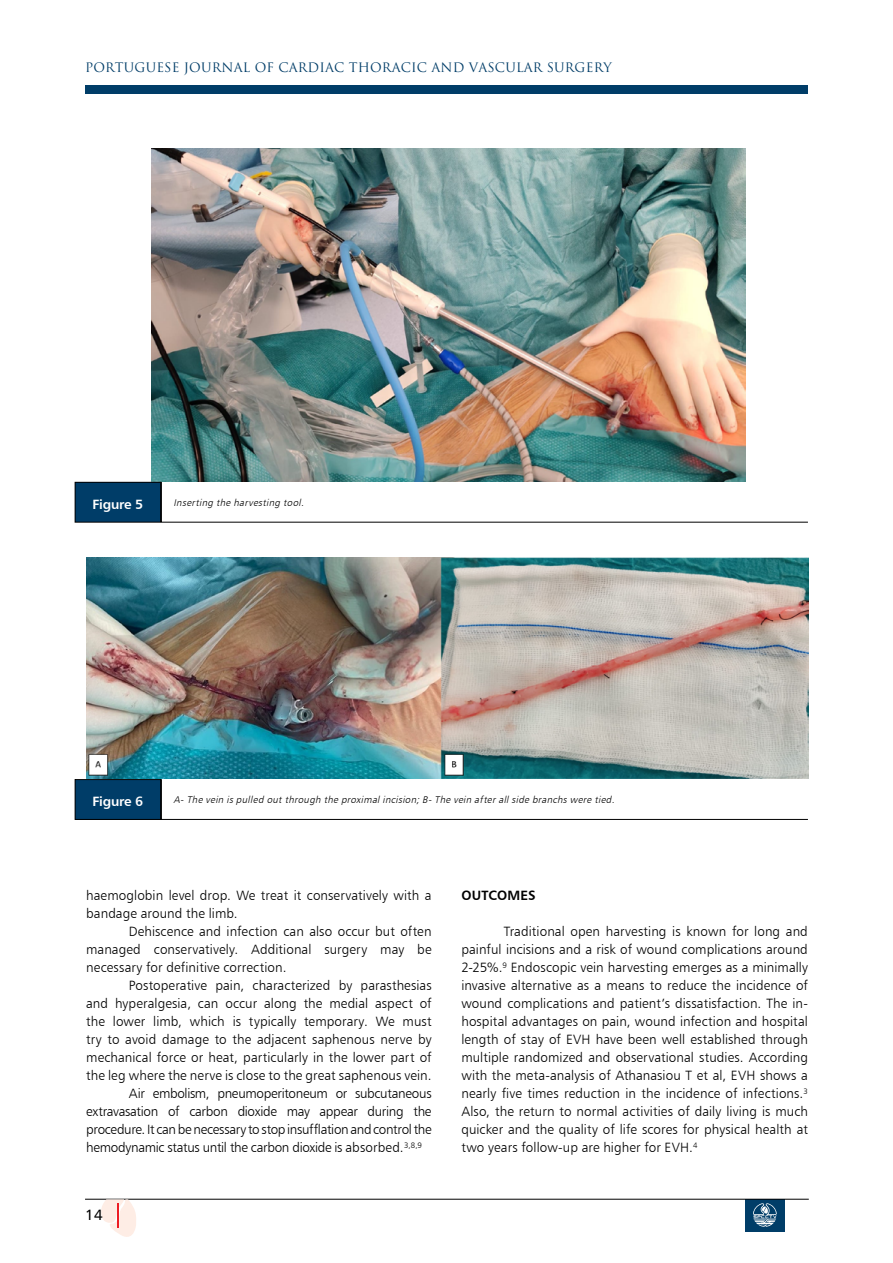
<style>
.page{position:relative;width:893px;height:1263px;background:#fff}
.page>*{position:absolute;margin:0;border:0;box-sizing:border-box;transform-origin:0 0}
.t1{font:15px "Humanist 777 BT Roman B";color:#000}
.t2{font:13.5px/18px "Humanist 777 BT Light B";letter-spacing:.005em;color:#000;text-align:justify}
.t3{font:13.5px "Humanist 777 BT Light B";letter-spacing:-.025em;color:#000}
.t4{font:13.5px "Humanist 777 BT Light B";letter-spacing:-.02em;color:#000}
.t5{font:13.5px "Humanist 777 BT Bold B";letter-spacing:-.02em;color:#fff}
.t6{font:13.5px "Humanist 777 BT Bold B";letter-spacing:.015em;color:#000}
.t7{font:12.75px "Trajan Pro 3";letter-spacing:.01em;color:#003d68}
.t8{font:italic 9.75px "Humanist 777 BT Light B";color:#000}
</style>
<div class="page">
<div style="left:745px;top:1199px;width:40px;height:33px;background:#003d68"></div>
<svg style="left:753px;top:1203px;width:24px;height:24px"></svg>
<hr style="left:85px;top:1199px;width:724px;height:1px;background:#000">
<div style="left:85px;top:85px;width:723px;height:8px;background:#003d68"></div>
<svg style="left:101px;top:1199px;width:35px;height:38px"></svg>
<img style="left:151px;top:149px;width:594px;height:333px">
<img style="left:86px;top:557px;width:723px;height:222px">
<svg style="left:161px;top:481px;width:647px;height:42px"></svg>
<svg style="left:161px;top:778px;width:648px;height:42px"></svg>
<div style="left:75px;top:482px;width:86px;height:40px;background:#003d68"></div>
<div style="left:75px;top:482px;width:86px;height:40px;border:1px solid #000"></div>
<div style="left:75px;top:779px;width:86px;height:40px;background:#003d68"></div>
<div style="left:75px;top:779px;width:86px;height:41px;border:1px solid #000"></div>
<p class="t7" style="left:85px;top:59px;width:528px">PORTUGUESE JOURNAL OF CARDIAC THORACIC AND VASCULAR SURGERY</p>
<p class="t5" style="left:93px;top:496px;width:52px">Figure 5</p>
<p class="t8" style="left:174px;top:497px;width:134px">Inserting the harvesting tool.</p>
<p class="t5" style="left:93px;top:793px;width:52px">Figure 6</p>
<p class="t8" style="left:174px;top:794px;width:445px">A- The vein is pulled out through the proximal incision; B- The vein after all side branchs were tied.</p>
<p class="t2" style="left:86px;top:886px;width:347px">haemoglobin level drop. We treat it conservatively with a bandage around the limb.</p>
<p class="t2" style="left:86px;top:922px;width:347px;text-indent:43px">Dehiscence and infection can also occur but often managed conservatively. Additional surgery may be necessary for definitive correction.</p>
<p class="t2" style="left:129px;top:976px;width:304px">Postoperative pain, characterized by parasthesias</p>
<p class="t2" style="left:86px;top:994px;width:347px">and hyperalgesia, can occur along the medial aspect of</p>
<p class="t2" style="left:86px;top:1012px;width:347px">the lower limb, which is typically temporary. We must</p>
<p class="t2" style="left:86px;top:1030px;width:347px">try to avoid damage to the adjacent saphenous nerve by</p>
<p class="t2" style="left:86px;top:1048px;width:347px">mechanical force or heat, particularly in the lower part of</p>
<p class="t2" style="left:86px;top:1066px;width:347px">the leg where the nerve is close to the great saphenous vein.</p>
<p class="t4" style="left:129px;top:1085px;width:304px">Air embolism, pneumoperitoneum or subcutaneous</p>
<p class="t3" style="left:86px;top:1103px;width:347px">extravasation of carbon dioxide may appear during the</p>
<p class="t3" style="left:86px;top:1121px;width:347px">procedure. It can be necessary to stop insufflation and control the</p>
<p class="t4" style="left:86px;top:1139px;width:337px">hemodynamic status until the carbon dioxide is absorbed.<sup>3,8,9</sup></p>
<p class="t1" style="left:85px;top:1205px;width:19px">14</p>
<p class="t6" style="left:461px;top:887px;width:76px">OUTCOMES</p>
<p class="t2" style="left:461px;top:922px;width:348px;text-indent:43px">Traditional open harvesting is known for long and painful incisions and a risk of wound complications around 2-25%.<sup>9</sup> Endoscopic vein harvesting emerges as a minimally invasive alternative as a means to reduce the incidence of wound complications and patient’s dissatisfaction. The in&shy;hospital advantages on pain, wound infection and hospital length of stay of EVH have been well established through multiple randomized and observational studies. According with the meta-analysis of Athanasiou T et al, EVH shows a nearly five times reduction in the incidence of infections.<sup>3<br></sup>Also, the return to normal activities of daily living is much quicker and the quality of life scores for physical health at two years follow-up are higher for EVH.<sup>4</sup></p>
</div>
